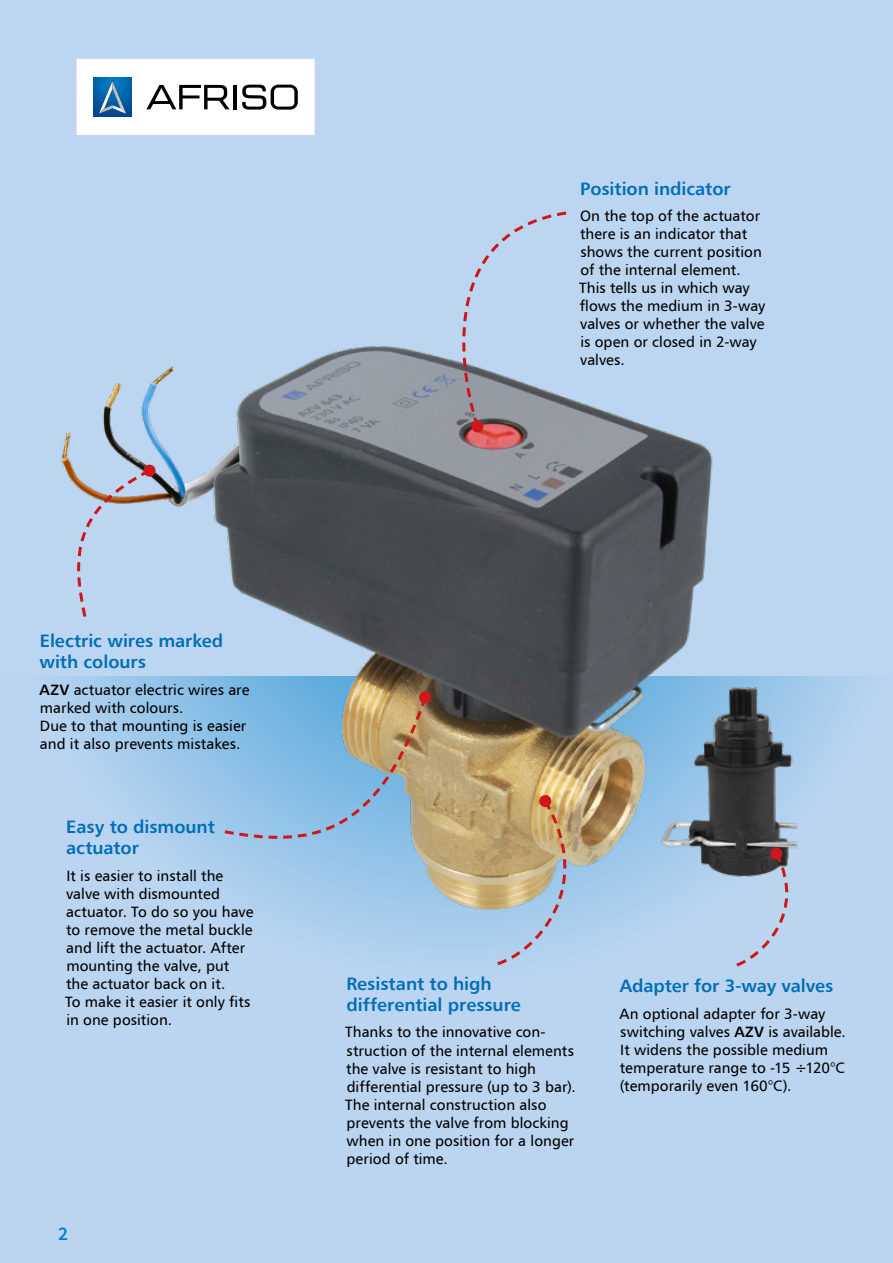
<style>
.page{position:relative;width:893px;height:1263px;background:#fff}
.page>*{position:absolute;margin:0;border:0;box-sizing:border-box;transform-origin:0 0}
.Numer_strony{font:600 19.5px "Source Sans Pro";color:#0081c9}
.t1{font:700 18px/21px "Humnst 777 EU";letter-spacing:-.005em;color:#006eb7}
.t2{font:15px/18px "Humnst 777 EU";color:#000}
.s1{font-weight:700}
</style>
<div class="page">
<svg style="left:0;top:0;width:893px;height:135px;background:#c3daf2"></svg>
<div style="left:94px;top:78px;width:38px;height:38px;background:linear-gradient(to bottom,#006bb1,#00478f)"></div>
<svg style="left:98px;top:80px;width:29px;height:35px"></svg>
<svg style="left:242px;top:85px;width:56px;height:25px"></svg>
<hr style="left:234px;top:85px;width:3px;height:24px;background:#000">
<svg style="left:146px;top:85px;width:84px;height:24px"></svg>
<div style="left:0;top:135px;width:893px;height:1128px;background:#bcd6f1"></div>
<img style="left:61px;top:366px;width:118px;height:142px">
<img style="left:179px;top:346px;width:584px;height:578px">
<svg style="left:494px;top:794px;width:103px;height:172px"></svg>
<svg style="left:72px;top:467px;width:82px;height:150px"></svg>
<svg style="left:143px;top:464px;width:13px;height:13px"></svg>
<svg style="left:221px;top:694px;width:208px;height:153px;background:#93b4c6"></svg>
<div style="left:419px;top:691px;width:12px;height:12px;background:#cd171a;border-radius:50%"></div>
<svg style="left:448px;top:211px;width:121px;height:222px"></svg>
<img style="left:659px;top:682px;width:153px;height:203px">
<svg style="left:733px;top:847px;width:75px;height:120px"></svg>
<p class="t1" style="left:580px;top:178px;width:152px">Position indicator</p>
<p class="t2" style="left:579px;top:207px;width:188px">On the top of the actuator there is an indicator that shows the current position of the internal element.<br>This tells us in which way flows the medium in 3-way valves or whether the valve is open or closed in 2-way valves.</p>
<p class="t1" style="left:39px;top:630px;width:185px">Electric wires marked with colours</p>
<p class="t2" style="left:40px;top:680px;width:211px"><span class="s1">AZV</span> actuator electric wires are marked with colours.<br>Due to that mounting is easier and it also prevents mistakes.</p>
<p class="t1" style="left:66px;top:816px;width:150px">Easy to dismount actuator</p>
<p class="t2" style="left:65px;top:866px;width:190px">It is easier to install the valve with dismounted actuator. To do so you have to remove the metal buckle and lift the actuator. After mounting the valve, put the actuator back on it.<br>To make it easier it only fits in one position.</p>
<p class="Numer_strony" style="left:58px;top:1220px;width:12px">2</p>
<p class="t1" style="left:346px;top:973px;width:176px">Resistant to high differential pressure</p>
<p class="t2" style="left:345px;top:1023px;width:232px">Thanks to the innovative con&shy;struction of the internal elements the valve is resistant to high differential pressure (up to 3 bar).<br>The internal construction also prevents the valve from blocking when in one position for a longer period of time.</p>
<p class="t1" style="left:620px;top:975px;width:215px">Adapter for 3-way valves</p>
<p class="t2" style="left:619px;top:1004px;width:228px">An optional adapter for 3-way switching valves <span class="s1">AZV</span> is available.<br>It widens the possible medium temperature range to -15 ÷120°C (temporarily even 160°C).</p>
</div>
